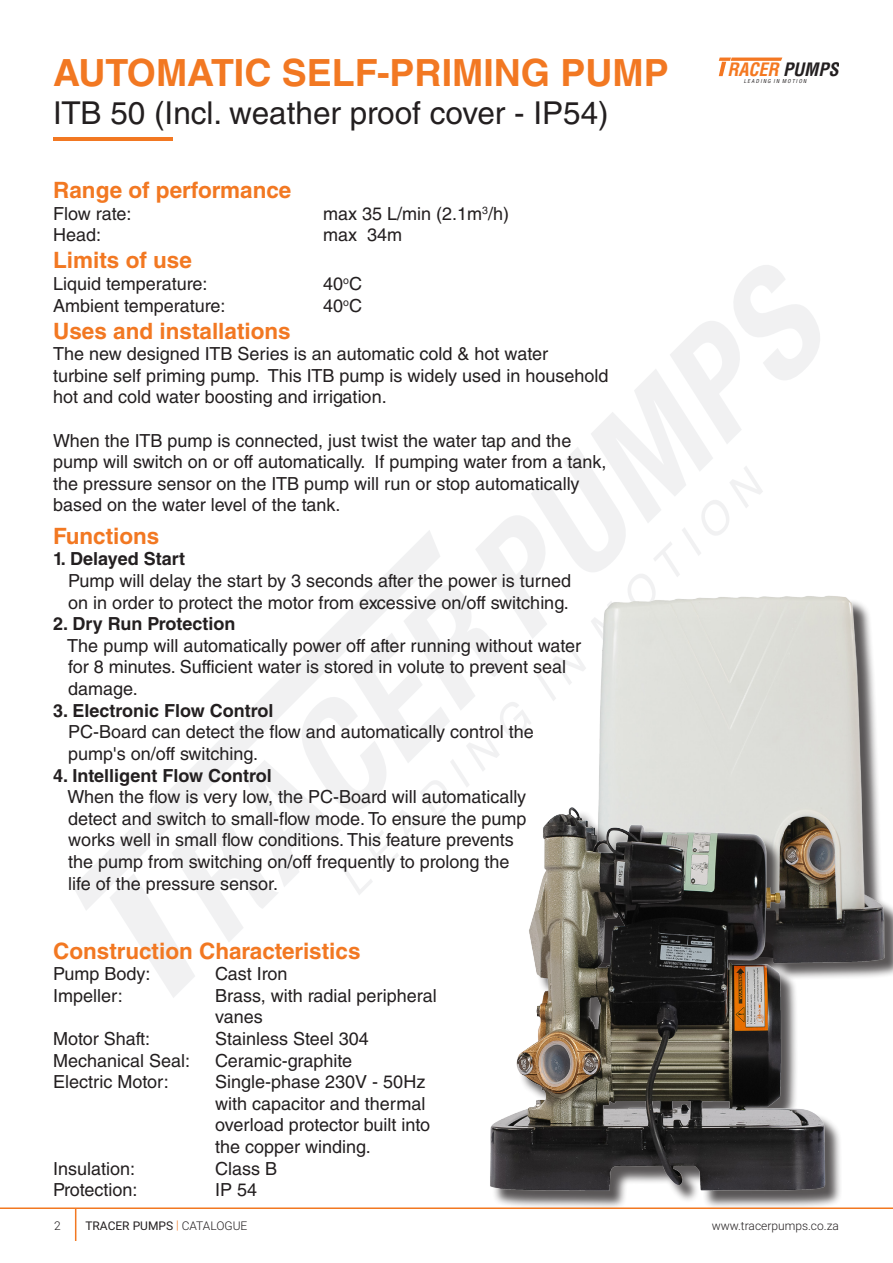
<style>
.page{position:relative;width:893px;height:1263px;background:#fff}
.page>*{position:absolute;margin:0;border:0;box-sizing:border-box;transform-origin:0 0}
.t1{font:700 37.5px "Helvetica LT Std";color:#f27822}
.t2{font:31.5px "Helvetica LT Std";color:#231f20}
.t3{font:700 22.5px "Helvetica LT Std";color:#f27822}
.t4{font:18px/21.6px "Helvetica LT Std";color:#231f20}
.t5{font:700 18px "Helvetica LT Std";color:#231f20}
.t6{font:italic 700 condensed 18px "Helvetica LT Std";color:#f47821}
.t7{font:300 12px "Roboto";color:#231f20}
.t8{font:12px "Roboto";color:#231f20}
.t9{font:italic condensed 5.25px "Helvetica LT Std";letter-spacing:.25em;color:#231f20}
.s1{color:#231f20}
.s2{font-weight:300;color:#f27821}
.s3{font-weight:300}
</style>
<div class="page">
<hr style="left:75px;top:1208px;width:1px;height:33px;background:#f27821">
<hr style="left:0;top:1207px;width:893px;height:2px;background:#f27821">
<svg style="left:73px;top:265px;width:747px;height:733px"></svg>
<svg style="left:719px;top:58px;width:63px;height:18px"></svg>
<img style="left:568px;top:586px;width:325px;height:391px">
<div style="left:492px;top:810px;width:351px;height:399px;background:#231f20;opacity:.75"></div>
<img style="left:488px;top:793px;width:347px;height:415px">
<hr style="left:53px;top:137px;width:119px;height:4px;background:#f27822">
<p class="t1" style="left:53px;top:50px;width:617px">AUTOMATIC SELF-PRIMING PUMP</p>
<p class="t2" style="left:53px;top:95px;width:557px">ITB 50 (Incl. weather proof cover - IP54)</p>
<p class="t3" style="left:53px;top:177px;width:240px">Range of performance</p>
<p class="t4" style="left:53px;top:203px;width:80px">Flow rate:</p>
<p class="t4" style="left:323px;top:203px;width:187px">max 35 L/min (2.1m<sup>3</sup>/h)</p>
<p class="t4" style="left:53px;top:224px;width:50px">Head:</p>
<p class="t4" style="left:323px;top:224px;width:81px">max 34m</p>
<p class="t3" style="left:53px;top:247px;width:140px">Limits of use</p>
<p class="t4" style="left:53px;top:273px;width:156px">Liquid temperature:</p>
<p class="t4" style="left:323px;top:273px;width:40px">40<sup>o</sup>C</p>
<p class="t4" style="left:53px;top:294px;width:174px">Ambient temperature:</p>
<p class="t4" style="left:323px;top:294px;width:40px">40<sup>o</sup>C</p>
<p class="t3" style="left:53px;top:317px;width:239px">Uses and installations</p>
<p class="t4" style="left:53px;top:343px;width:496px">The new designed ITB Series is an automatic cold &amp; hot water</p>
<p class="t4" style="left:53px;top:365px;width:557px">turbine self priming pump. This ITB pump is widely used in household hot and cold water boosting and irrigation.</p>
<p class="t4" style="left:53px;top:429px;width:555px">When the ITB pump is connected, just twist the water tap and the pump will switch on or off automatically. If pumping water from a tank, the pressure sensor on the ITB pump will run or stop automatically based on the water level of the tank.</p>
<p class="t3" style="left:53px;top:522px;width:108px">Functions</p>
<p class="t5" style="left:53px;top:548px;width:133px">1. Delayed Start</p>
<p class="t4" style="left:68px;top:570px;width:505px">Pump will delay the start by 3 seconds after the power is turned</p>
<p class="t4" style="left:68px;top:591px;width:502px">on in order to protect the motor from excessive on/off switching.</p>
<p class="t5" style="left:53px;top:613px;width:184px">2. Dry Run Protection</p>
<p class="t4" style="left:67px;top:635px;width:515px">The pump will automatically power off after running without water</p>
<p class="t4" style="left:68px;top:656px;width:499px">for 8 minutes. Sufficient water is stored in volute to prevent seal damage.</p>
<p class="t5" style="left:53px;top:699px;width:222px">3. Electronic Flow Control</p>
<p class="t4" style="left:68px;top:721px;width:467px">PC-Board can detect the flow and automatically control the</p>
<p class="t4" style="left:68px;top:743px;width:191px">pump's on/off switching.</p>
<p class="t5" style="left:53px;top:764px;width:220px">4. Intelligent Flow Control</p>
<p class="t4" style="left:67px;top:786px;width:460px">When the flow is very low, the PC-Board will automatically</p>
<p class="t4" style="left:68px;top:807px;width:460px">detect and switch to small-flow mode. To ensure the pump</p>
<p class="t4" style="left:68px;top:829px;width:447px">works well in small flow conditions. This feature prevents</p>
<p class="t4" style="left:68px;top:851px;width:443px">the pump from switching on/off frequently to prolong the</p>
<p class="t4" style="left:68px;top:872px;width:211px">life of the pressure sensor.</p>
<p class="t3" style="left:53px;top:937px;width:309px">Construction Characteristics</p>
<p class="t4" style="left:53px;top:963px;width:99px">Pump Body:</p>
<p class="t4" style="left:215px;top:963px;width:74px">Cast Iron</p>
<p class="t4" style="left:53px;top:985px;width:71px">Impeller:</p>
<p class="t4" style="left:215px;top:985px;width:223px">Brass, with radial peripheral</p>
<p class="t4" style="left:215px;top:1006px;width:49px">vanes</p>
<p class="t4" style="left:53px;top:1028px;width:98px">Motor Shaft:</p>
<p class="t4" style="left:215px;top:1028px;width:155px">Stainless Steel 304</p>
<p class="t4" style="left:53px;top:1049px;width:139px">Mechanical Seal:</p>
<p class="t4" style="left:215px;top:1049px;width:138px">Ceramic-graphite</p>
<p class="t4" style="left:53px;top:1071px;width:117px">Electric Motor:</p>
<p class="t4" style="left:215px;top:1071px;width:212px">Single-phase 230V - 50Hz with capacitor and thermal</p>
<p class="t4" style="left:215px;top:1114px;width:216px">overload protector built into</p>
<p class="t4" style="left:215px;top:1136px;width:157px">the copper winding.</p>
<p class="t4" style="left:53px;top:1157px;width:84px">Insulation:</p>
<p class="t4" style="left:215px;top:1157px;width:64px">Class B</p>
<p class="t4" style="left:53px;top:1179px;width:86px">Protection:</p>
<p class="t4" style="left:215px;top:1179px;width:44px">IP 54</p>
<p class="t6" style="left:727px;top:58px;width:113px">RACER <span class="s1">PUMPS</span></p>
<p class="t9" style="left:744px;top:78px;width:64px">LEADING IN MOTION</p>
<p class="t7" style="left:54px;top:1217px;width:8px">2</p>
<p class="t8" style="left:85px;top:1217px;width:164px">TRACER PUMPS <span class="s2">|</span> <span class="s3">CATALOGUE</span></p>
<p class="t7" style="left:712px;top:1217px;width:129px">www.tracerpumps.co.za</p>
</div>
